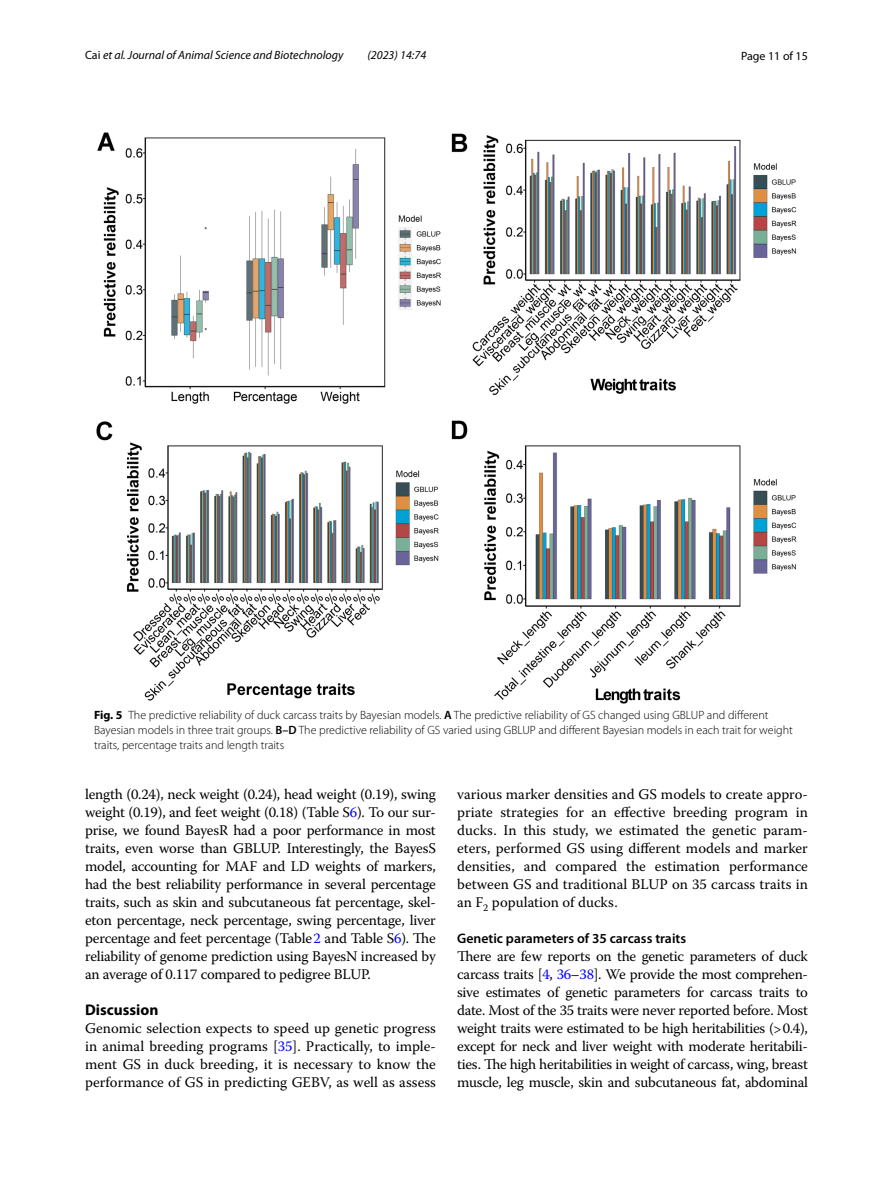
<style>
.page{position:relative;width:893px;height:1187px;background:#fff}
.page>*{position:absolute;margin:0;border:0;box-sizing:border-box;transform-origin:0 0}
.t1{font:700 15.45px "Myriad Pro";color:#000}
.t2{font:14.7px/18px "Warnock Pro";letter-spacing:-.005em;color:#000;text-align:justify}
.t3{font:600 13.8px "Myriad Pro";color:#000}
.t4{font:300 12px/15px "Myriad Pro";color:#000}
.t5{font:italic 12px "Myriad Pro";color:#000}
.t6{font:12px "Myriad Pro";color:#000}
.s1{font-style:normal}
.s2{font-weight:700}
.s3{font-weight:600}
.s4{color:#00f}
</style>
<div class="page">
<img style="left:96px;top:133px;width:701px;height:570px">
<p class="t5" style="left:85px;top:48px;width:260px"><span class="s1">Cai</span> et al. Journal of Animal Science and Biotechnology</p>
<p class="t5" style="left:367px;top:48px;width:60px">(2023) 14:74</p>
<p class="t6" style="left:741px;top:48px;width:68px">Page 11 of 15</p>
<p class="t4" style="left:94px;top:707px;width:700px"><span class="s2">Fig. 5</span> The predictive reliability of duck carcass traits by Bayesian models. <span class="s3">A</span> The predictive reliability of GS changed using GBLUP and different<br>Bayesian models in three trait groups. <span class="s3">B–D</span> The predictive reliability of GS varied using GBLUP and different Bayesian models in each trait for weight traits, percentage traits and length traits</p>
<p class="t2" style="left:85px;top:785px;width:352px">length (0.24), neck weight (0.24), head weight (0.19), swing weight (0.19), and feet weight (0.18) (Table S<span class="s4">6</span>). To our sur&shy;prise, we found BayesR had a poor performance in most traits, even worse than GBLUP. Interestingly, the BayesS model, accounting for MAF and LD weights of markers, had the best reliability performance in several percentage traits, such as skin and subcutaneous fat percentage, skel&shy;eton percentage, neck percentage, swing percentage, liver percentage and feet percentage (Table<span class="s4">2</span> and Table S<span class="s4">6</span>). The reliability of genome prediction using BayesN increased by an average of 0.117 compared to pedigree BLUP.</p>
<p class="t1" style="left:85px;top:999px;width:75px">Discussion</p>
<p class="t2" style="left:85px;top:1019px;width:352px">Genomic selection expects to speed up genetic progress in animal breeding programs [<span class="s4">35</span>]. Practically, to imple&shy;ment GS in duck breeding, it is necessary to know the performance of GS in predicting GEBV, as well as assess</p>
<p class="t2" style="left:457px;top:785px;width:352px">various marker densities and GS models to create appro&shy;priate strategies for an effective breeding program in ducks. In this study, we estimated the genetic param&shy;eters, performed GS using different models and marker densities, and compared the estimation performance between GS and traditional BLUP on 35 carcass traits in an F<sub>2</sub> population of ducks.</p>
<p class="t3" style="left:457px;top:929px;width:230px">Genetic parameters of 35 carcass traits</p>
<p class="t2" style="left:457px;top:947px;width:352px">There are few reports on the genetic parameters of duck carcass traits [<span class="s4">4</span>, <span class="s4">36</span>–<span class="s4">38</span>]. We provide the most comprehen&shy;sive estimates of genetic parameters for carcass traits to date. Most of the 35 traits were never reported before. Most weight traits were estimated to be high heritabilities (&gt;0.4), except for neck and liver weight with moderate heritabili&shy;ties. The high heritabilities in weight of carcass, wing, breast muscle, leg muscle, skin and subcutaneous fat, abdominal</p>
</div>
